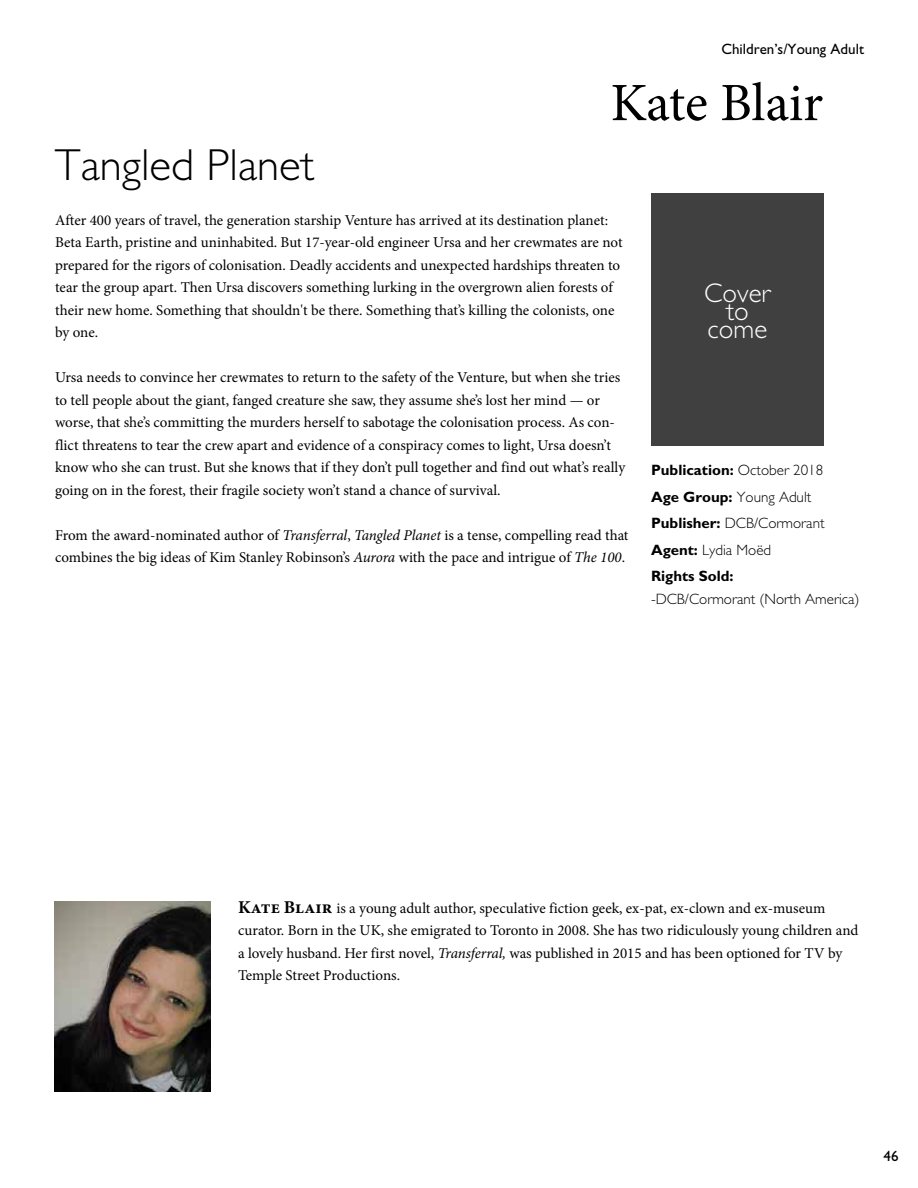
<style>
.page{position:relative;width:918px;height:1188px;background:#fff}
.page>*{position:absolute;margin:0;border:0;box-sizing:border-box;transform-origin:0 0}
.t1{font:54px "Minion Pro";letter-spacing:-.005em;color:#000}
.t2{font:300 45px "Gill Sans";color:#000}
.t3{font:300 27px "Gill Sans";color:#fff}
.t4{font:15px/22.5px "Minion Pro";letter-spacing:-.005em;color:#000}
.t5{font:700 15px/26.5px "Gill Sans";color:#000}
.t6{font:300 15px "Gill Sans";color:#000}
.t7{font:15px "Gill Sans";color:#000}
.s1{font-style:italic}
.s2{font-weight:300}
.s3{font-weight:700;font-size:18px}
</style>
<div class="page">
<img style="left:54px;top:901px;width:156px;height:190px">
<div style="left:651px;top:193px;width:173px;height:253px;background:#404040"></div>
<p class="t7" style="left:721px;top:40px;width:144px">Children’s/Young Adult</p>
<h1 class="t1" style="left:610px;top:67px;width:214px">Kate Blair</h1>
<h2 class="t2" style="left:55px;top:140px;width:261px">Tangled Planet</h2>
<p class="t4" style="left:55px;top:209px;width:569px">After 400 years of travel, the generation starship Venture has arrived at its destination planet:<br>Beta Earth, pristine and uninhabited. But 17-year-old engineer Ursa and her crewmates are not prepared for the rigors of colonisation. Deadly accidents and unexpected hardships threaten to tear the group apart. Then Ursa discovers something lurking in the overgrown alien forests of their new home. Something that shouldn't be there. Something that’s killing the colonists, one by one.</p>
<p class="t4" style="left:55px;top:366px;width:572px">Ursa needs to convince her crewmates to return to the safety of the Venture, but when she tries to tell people about the giant, fanged creature she saw, they assume she’s lost her mind — or worse, that she’s committing the murders herself to sabotage the colonisation process. As con&shy;flict threatens to tear the crew apart and evidence of a conspiracy comes to light, Ursa doesn’t know who she can trust. But she knows that if they don’t pull together and find out what’s really going on in the forest, their fragile society won’t stand a chance of survival.</p>
<p class="t4" style="left:55px;top:524px;width:575px">From the award-nominated author of <span class="s1">Transferral</span>, <span class="s1">Tangled Planet</span> is a tense, compelling read that combines the big ideas of Kim Stanley Robinson’s <span class="s1">Aurora</span> with the pace and intrigue of <span class="s1">The 100</span>.</p>
<h3 class="t3" style="left:704px;top:278px;width:68px">Cover</h3>
<h3 class="t3" style="left:726px;top:296px;width:24px">to</h3>
<h3 class="t3" style="left:708px;top:314px;width:61px">come</h3>
<p class="t5" style="left:651px;top:457px;width:175px">Publication: <span class="s2">October 2018<br></span>Age Group: <span class="s2">Young Adult<br></span>Publisher: <span class="s2">DCB/Cormorant<br></span>Agent: <span class="s2">Lydia Moëd<br></span>Rights Sold:</p>
<p class="t6" style="left:651px;top:590px;width:210px">-DCB/Cormorant (North America)</p>
<p class="t4" style="left:238px;top:897px;width:622px"><span class="s3">Kate Blair</span> is a young adult author, speculative fiction geek, ex-pat, ex-clown and ex-museum curator. Born in the UK, she emigrated to Toronto in 2008. She has two ridiculously young children and a lovely husband. Her first novel, <span class="s1">Transferral,</span> was published in 2015 and has been optioned for TV by Temple Street Productions.</p>
<p class="t7" style="left:884px;top:1147px;width:16px">46</p>
</div>
